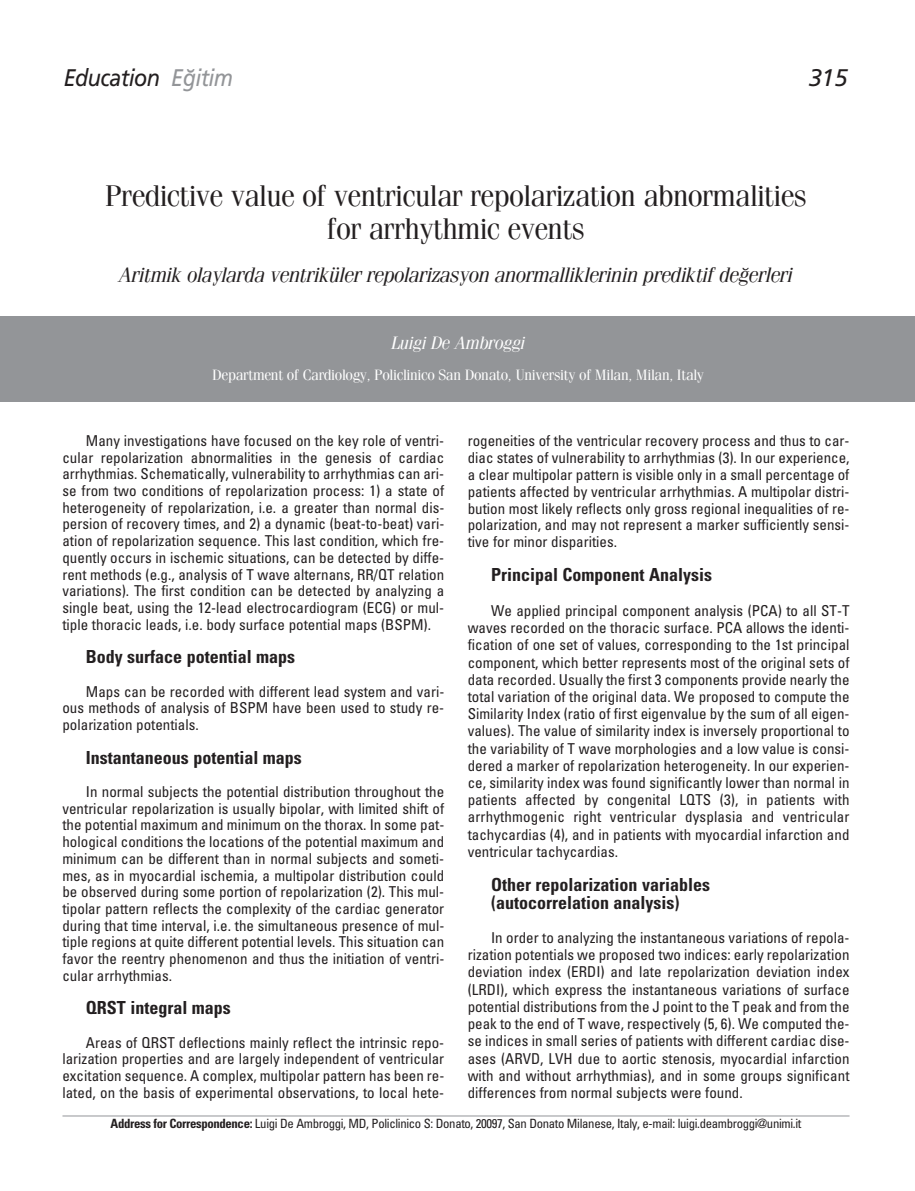
<style>
.page{position:relative;width:915px;height:1191px;background:#fff}
.page>*{position:absolute;margin:0;border:0;box-sizing:border-box;transform-origin:0 0}
.t1{font:30px/33px "Fenice";letter-spacing:-.02em;color:#231f20;text-align:center}
.t2{font:24px "Frutiger T Italic";letter-spacing:-.03em;color:#231f20;scale:.9 1}
.t3{font:24px "Frutiger T Italic";letter-spacing:-.03em;color:#231f20}
.t4{font:italic 21px "Fenice";letter-spacing:-.02em;color:#231f20}
.t5{font:700 condensed 18px/17.2px "Univers";color:#231f20}
.t6{font:italic 18px "Fenice";letter-spacing:-.02em;color:#fff}
.t7{font:condensed 15px/16.6px "Univers";color:#231f20;text-align:justify}
.t8{font:15px "Fenice";letter-spacing:-.02em;color:#fff}
.t9{font:condensed 12.75px "Univers";letter-spacing:-.025em;color:#231f20}
.s1{color:#939598}
.s2{font-weight:700}
</style>
<div class="page">
<div style="left:0;top:316px;width:914px;height:85px;background:#939598"></div>
<hr style="left:62px;top:1115px;width:787px;height:1px;background:#939598">
<h2 class="t2" style="left:64px;top:64px;width:189px">Education <span class="s1">E¤itim</span></h2>
<h2 class="t3" style="left:808px;top:64px;width:40px">315</h2>
<h1 class="t1" style="left:105px;top:181px;width:703px">Predictive value of ventricular repolarization abnormalities for arrhythmic events</h1>
<h3 class="t4" style="left:118px;top:268px;width:676px">Aritmik olaylarda ventriküler repolarizasyon anormalliklerinin prediktif de¤erleri</h3>
<p class="t6" style="left:391px;top:336px;width:136px">Luigi De Ambroggi</p>
<p class="t8" style="left:212px;top:369px;width:493px">Department of Cardiology, Policlinico San Donato, University of Milan, Milan, Italy</p>
<p class="t7" style="left:467px;top:433px;width:383px">rogeneities of the ventricular recovery process and thus to car&shy;diac states of vulnerability to arrhythmias (3). In our experience, a clear multipolar pattern is visible only in a small percentage of patients affected by ventricular arrhythmias. A multipolar distri&shy;bution most likely reflects only gross regional inequalities of re&shy;polarization, and may not represent a marker sufficiently sensi&shy;tive for minor disparities.</p>
<p class="t5" style="left:491px;top:568px;width:222px">Principal Component Analysis</p>
<p class="t7" style="left:467px;top:603px;width:383px;line-height:17.2px;text-indent:23px">We applied principal component analysis (PCA) to all ST-T waves recorded on the thoracic surface. PCA allows the identi&shy;fication of one set of values, corresponding to the 1st principal component, which better represents most of the original sets of data recorded. Usually the first 3 components provide nearly the total variation of the original data. We proposed to compute the Similarity Index (ratio of first eigenvalue by the sum of all eigen&shy;values). The value of similarity index is inversely proportional to the variability of T wave morphologies and a low value is consi&shy;dered a marker of repolarization heterogeneity. In our experien&shy;ce, similarity index was found significantly lower than normal in patients affected by congenital LQTS (3), in patients with arrhythmogenic right ventricular dysplasia and ventricular tachycardias (4), and in patients with myocardial infarction and ventricular tachycardias.</p>
<p class="t5" style="left:491px;top:878px;width:220px">Other repolarization variables (autocorrelation analysis)</p>
<p class="t7" style="left:467px;top:930px;width:383px;line-height:17.2px;text-indent:23px">In order to analyzing the instantaneous variations of repola&shy;rization potentials we proposed two indices: early repolarization deviation index (ERDI) and late repolarization deviation index (LRDI), which express the instantaneous variations of surface potential distributions from the J point to the T peak and from the peak to the end of T wave, respectively (5, 6). We computed the&shy;se indices in small series of patients with different cardiac dise&shy;ases (ARVD, LVH due to aortic stenosis, myocardial infarction with and without arrhythmias), and in some groups significant differences from normal subjects were found.</p>
<p class="t9" style="left:110px;top:1119px;width:692px"><span class="s2">Address for Correspondence:</span> Luigi De Ambroggi, MD, Policlinico S: Donato, 20097, San Donato Milanese, Italy, e-mail: luigi.deambroggi@unimi.it</p>
<p class="t7" style="left:62px;top:433px;width:383px;text-indent:23px">Many investigations have focused on the key role of ventri&shy;cular repolarization abnormalities in the genesis of cardiac arrhythmias. Schematically, vulnerability to arrhythmias can ari&shy;se from two conditions of repolarization process: 1) a state of heterogeneity of repolarization, i.e. a greater than normal dis&shy;persion of recovery times, and 2) a dynamic (beat-to-beat) vari&shy;ation of repolarization sequence. This last condition, which fre&shy;quently occurs in ischemic situations, can be detected by diffe&shy;rent methods (e.g., analysis of T wave alternans, RR/QT relation variations). The first condition can be detected by analyzing a single beat, using the 12-lead electrocardiogram (ECG) or mul&shy;tiple thoracic leads, i.e. body surface potential maps (BSPM).</p>
<p class="t5" style="left:86px;top:650px;width:211px">Body surface potential maps</p>
<p class="t7" style="left:62px;top:684px;width:383px;text-indent:23px">Maps can be recorded with different lead system and vari&shy;ous methods of analysis of BSPM have been used to study re&shy;polarization potentials.</p>
<p class="t5" style="left:86px;top:750px;width:217px">Instantaneous potential maps</p>
<p class="t7" style="left:62px;top:784px;width:383px;text-indent:23px">In normal subjects the potential distribution throughout the ventricular repolarization is usually bipolar, with limited shift of the potential maximum and minimum on the thorax. In some pat&shy;hological conditions the locations of the potential maximum and minimum can be different than in normal subjects and someti&shy;mes, as in myocardial ischemia, a multipolar distribution could be observed during some portion of repolarization (2). This mul&shy;tipolar pattern reflects the complexity of the cardiac generator during that time interval, i.e. the simultaneous presence of mul&shy;tiple regions at quite different potential levels. This situation can favor the reentry phenomenon and thus the initiation of ventri&shy;cular arrhythmias.</p>
<p class="t5" style="left:86px;top:1001px;width:146px">QRST integral maps</p>
<p class="t7" style="left:62px;top:1035px;width:383px;text-indent:23px">Areas of QRST deflections mainly reflect the intrinsic repo&shy;larization properties and are largely independent of ventricular excitation sequence. A complex, multipolar pattern has been re&shy;lated, on the basis of experimental observations, to local hete-</p>
</div>
